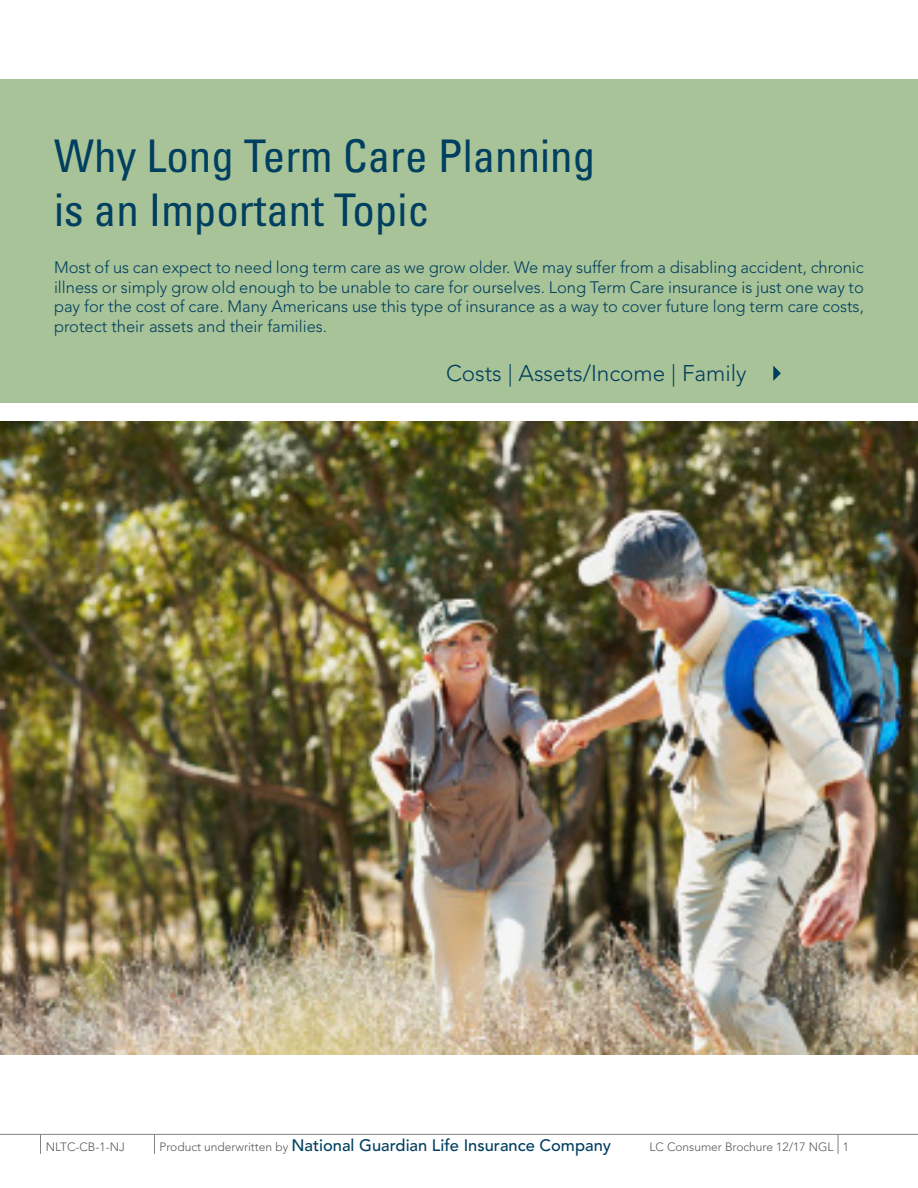
<style>
.page{position:relative;width:918px;height:1188px;background:#fff}
.page>*{position:absolute;margin:0;border:0;box-sizing:border-box;transform-origin:0 0}
.lr_title{font:condensed 45px/54px "Univers LT Std";color:#003f5f}
._1_body{font:300 22.5px "Avenir LT Std";color:#003e5e}
._1_body-2{font:300 16.5px/19.8px "Avenir LT Std";color:#003f5f;text-align:justify}
.t1{font:500 16.5px "Avenir LT Std";color:#003f5f}
.t2{font:300 12px "Avenir LT Std";color:#58595b}
.s1{font-weight:300;font-size:12px;color:#58595b}
.s2{color:#57585a}
</style>
<div class="page">
<hr style="left:0;top:1134px;width:918px;height:1px;background:#808285">
<svg style="left:40px;top:1135px;width:1px;height:19px"></svg>
<svg style="left:154px;top:1135px;width:1px;height:19px"></svg>
<svg style="left:838px;top:1135px;width:1px;height:19px"></svg>
<div style="left:0;top:79px;width:918px;height:324px;background:#a9c398"></div>
<img style="left:0;top:421px;width:918px;height:633px">
<svg style="left:773px;top:366px;width:8px;height:15px"></svg>
<p class="lr_title" style="left:54px;top:128px;width:543px">Why Long Term Care Planning is an Important Topic</p>
<p class="_1_body-2" style="left:54px;top:257px;width:811px">Most of us can expect to need long term care as we grow older. We may suffer from a disabling accident, chronic illness or simply grow old enough to be unable to care for ourselves. Long Term Care insurance is just one way to pay for the cost of care. Many Americans use this type of insurance as a way to cover future long term care costs, protect their assets and their families.</p>
<p class="_1_body" style="left:446px;top:360px;width:302px">Costs | Assets/Income | Family</p>
<p class="t2" style="left:46px;top:1140px;width:80px">NLTC-CB-1-NJ</p>
<p class="t1" style="left:160px;top:1136px;width:453px"><span class="s1">Product underwritten by</span> National Guardian Life Insurance Company</p>
<p class="t2" style="left:649px;top:1140px;width:201px">LC Consumer Brochure 12/17 NGL <span class="s2">1</span></p>
</div>
